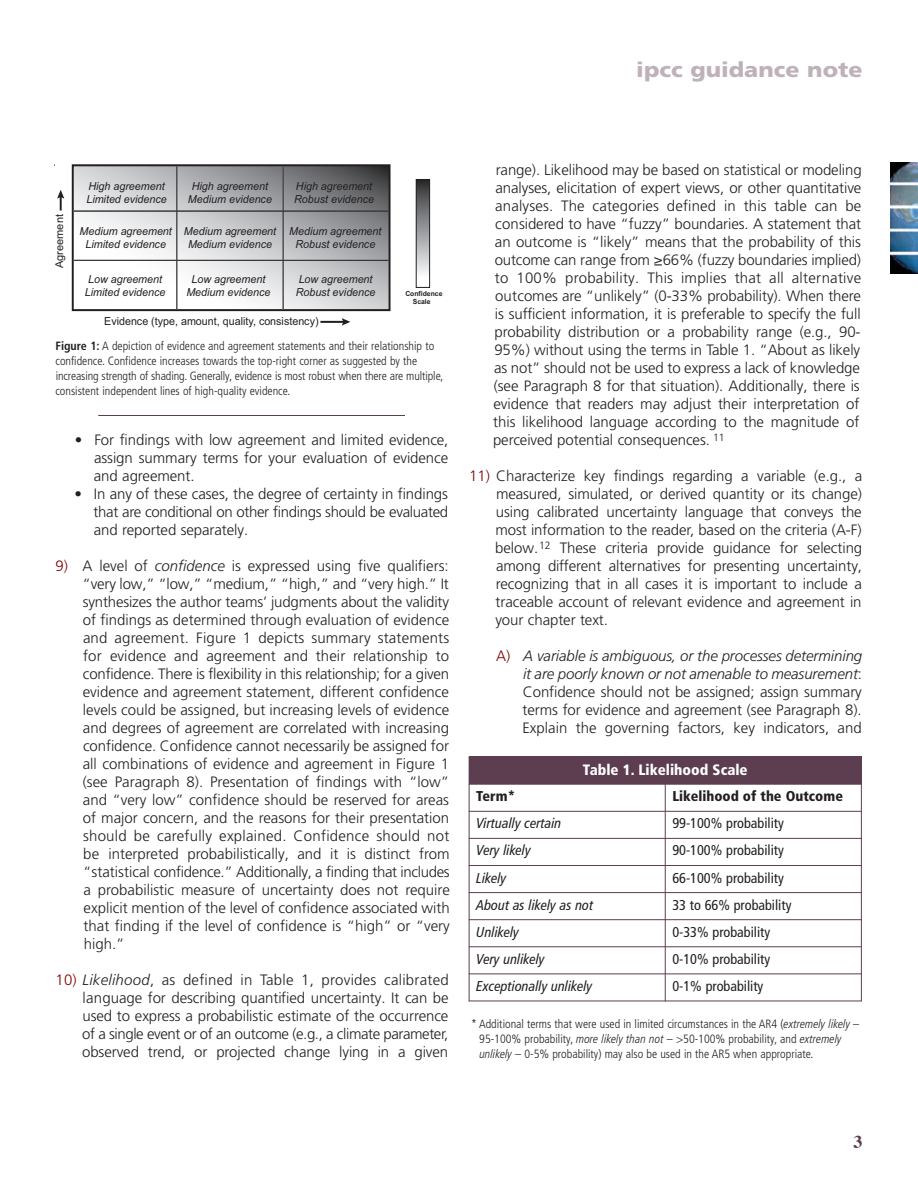
<style>
.page{position:relative;width:918px;height:1188px;background:#fff}
.page>*{position:absolute;margin:0;border:0;box-sizing:border-box;transform-origin:0 0}
.t1{font:900 21px "Frutiger LT Pro";color:#bfb1ba;scale:1.1 1}
.t2{font:700 18px "Times";color:#5d3e50}
.t3{font:300 15px/18px "Frutiger LT Pro";letter-spacing:-.005em;color:#231f20;text-align:justify}
.t4{font:900 condensed 15px "Frutiger LT Pro";color:#fff}
.t5{font:condensed 14.25px "Frutiger LT Pro";color:#231f20}
.t6{font:italic condensed 14.25px "Frutiger LT Pro";color:#231f20}
.t7{font:900 condensed 14.25px "Frutiger LT Pro";color:#231f20}
.t8{font:300 condensed 12px/15px "Frutiger LT Pro";color:#231f20}
.t9{font:italic 11.1px/13.2px "Arial";color:#231f20;text-align:center}
.t10{font:11.1px "Arial";color:#231f20}
.t11{font:10.65px "Arial";color:#231f20}
.t12{font:700 7.05px "Arial";color:#231f20}
.s1{font-weight:700}
.s2{color:#800000}
.s3{font-style:italic}
</style>
<div class="page">
<img style="left:891px;top:162px;width:27px;height:112px">
<svg style="left:75px;top:167px;width:313px;height:141px"></svg>
<div style="left:72px;top:164px;width:319px;height:147px;border:2px solid #231f20"></div>
<hr style="left:283px;top:166px;width:1px;height:144px;background:#231f20">
<hr style="left:176px;top:166px;width:1px;height:144px;background:#231f20">
<hr style="left:74px;top:211px;width:315px;height:1px;background:#07090a">
<hr style="left:74px;top:260px;width:315px;height:1px;background:#231f20">
<hr style="left:320px;top:321px;width:25px;height:2px;background:#231f20">
<svg style="left:342px;top:318px;width:8px;height:8px"></svg>
<svg style="left:57px;top:190px;width:7px;height:20px"></svg>
<svg style="left:418px;top:181px;width:10px;height:93px"></svg>
<div style="left:416px;top:179px;width:14px;height:109px;border:1px solid #231f20"></div>
<hr style="left:98px;top:415px;width:307px;height:1px;background:#5d3e50">
<div style="left:469px;top:757px;width:392px;height:27px;background:#5d3e50"></div>
<hr style="left:469px;top:757px;width:1px;height:244px;background:#5d3e50">
<hr style="left:665px;top:784px;width:1px;height:217px;background:#5d3e50">
<hr style="left:861px;top:757px;width:1px;height:244px;background:#5d3e50">
<hr style="left:469px;top:784px;width:393px;height:1px;background:#5d3e50">
<hr style="left:469px;top:811px;width:393px;height:1px;background:#5d3e50">
<hr style="left:469px;top:838px;width:393px;height:1px;background:#5d3e50">
<hr style="left:469px;top:865px;width:393px;height:1px;background:#5d3e50">
<hr style="left:469px;top:892px;width:393px;height:1px;background:#5d3e50">
<hr style="left:469px;top:919px;width:393px;height:1px;background:#5d3e50">
<hr style="left:469px;top:946px;width:393px;height:1px;background:#5d3e50">
<hr style="left:469px;top:974px;width:393px;height:1px;background:#5d3e50">
<hr style="left:469px;top:1001px;width:393px;height:1px;background:#5d3e50">
<h1 class="t1" style="left:636px;top:63px;width:207px">ipcc guidance note</h1>
<p class="t11" style="left:53px;top:268px;width:56px;rotate:-90deg">Agreement</p>
<p class="t9" style="left:188px;top:179px;width:86px">High agreement<br>Medium evidence</p>
<p class="t9" style="left:184px;top:225px;width:94px">Medium agreement<br>Medium evidence</p>
<p class="t9" style="left:86px;top:179px;width:82px;text-align:left">High agreement<br>Limited evidence</p>
<p class="t9" style="left:294px;top:179px;width:81px;text-align:left">High agreement<br>Robust evidence</p>
<p class="t9" style="left:80px;top:225px;width:94px">Medium agreement<br>Limited evidence</p>
<p class="t9" style="left:289px;top:225px;width:94px">Medium agreement<br>Robust evidence</p>
<p class="t9" style="left:85px;top:272px;width:82px;text-align:left">Low agreement<br>Limited evidence</p>
<p class="t9" style="left:296px;top:272px;width:81px;text-align:left">Low agreement<br>Robust evidence</p>
<p class="t10" style="left:104px;top:314px;width:212px">Evidence (type, amount, quality cons s ency</p>
<p class="t9" style="left:186px;top:272px;width:86px">Low agreement<br>Medium evidence</p>
<p class="t12" style="left:405px;top:288px;width:6px">C</p>
<p class="t8" style="left:55px;top:339px;width:389px"><span class="s1">Figure 1:</span> A depiction of evidence and agreement statements and their relationship to confidence. Confidence increases towards the top-right corner as suggested by the increasing strength of shading. Generally, evidence is most robust when there are multiple, consistent independent lines of high-quality evidence.</p>
<p class="t3" style="left:94px;top:432px;width:356px;text-indent:-19px">• For findings with low agreement and limited evidence, assign summary terms for your evaluation of evidence and agreement.</p>
<p class="t3" style="left:94px;top:486px;width:356px;text-indent:-19px">• In any of these cases, the degree of certainty in findings that are conditional on other findings should be evaluated and reported separately.</p>
<p class="t3" style="left:83px;top:558px;width:369px;text-indent:-27px"><span class="s2">9)</span> A level of <span class="s3">confidence</span> is expressed using five qualifiers: “very low,” “low,” “medium,” “high,” and “very high.” It synthesizes the author teams’ judgments about the validity of findings as determined through evaluation of evidence and agreement. Figure 1 depicts summary statements for evidence and agreement and their relationship to confidence. There is flexibility in this relationship; for a given evidence and agreement statement, different confidence levels could be assigned, but increasing levels of evidence and degrees of agreement are correlated with increasing confidence. Confidence cannot necessarily be assigned for all combinations of evidence and agreement in Figure 1 (see Paragraph 8). Presentation of findings with “low” and “very low” confidence should be reserved for areas of major concern, and the reasons for their presentation should be carefully explained. Confidence should not be interpreted probabilistically, and it is distinct from “statistical confidence.” Additionally, a finding that includes a probabilistic measure of uncertainty does not require explicit mention of the level of confidence associated with that finding if the level of confidence is “high” or “very high.”</p>
<p class="t3" style="left:82px;top:972px;width:368px;text-indent:-27px"><span class="s2">10)</span> <span class="s3">Likelihood</span>, as defined in Table 1, provides calibrated language for describing quantified uncertainty. It can be used to express a probabilistic estimate of the occurrence of a single event or of an outcome (e.g., a climate parameter, observed trend, or projected change lying in a given</p>
<p class="t3" style="left:493px;top:162px;width:370px;text-align:left">range). Likelihood may be based on statistical or modeling analyses, elicitation of expert views, or other quantitative analyses. The categories defined in this table can be considered to have “fuzzy” boundaries. A statement that an outcome is “likely” means that the probability of this outcome can range from ≥66% (fuzzy boundaries implied) to 100% probability. This implies that all alternative outcomes are “unlikely” (0-33% probability). When there is sufficient information, it is preferable to specify the full probability distribution or a probability range (e.g., 90- 95%) without using the terms in Table 1. “About as likely as not” should not be used to express a lack of knowledge (see Paragraph 8 for that situation). Additionally, there is evidence that readers may adjust their interpretation of this likelihood language according to the magnitude of perceived potential consequences. <sup>11</sup></p>
<p class="t3" style="left:495px;top:468px;width:368px;text-indent:-26px"><span class="s2">11)</span> Characterize key findings regarding a variable (e.g., a measured, simulated, or derived quantity or its change) using calibrated uncertainty language that conveys the most information to the reader, based on the criteria (A-F) below.<sup>12</sup> These criteria provide guidance for selecting among different alternatives for presenting uncertainty, recognizing that in all cases it is important to include a traceable account of relevant evidence and agreement in your chapter text.</p>
<p class="t3" style="left:522px;top:648px;width:341px;text-indent:-26px"><span class="s2">A)</span> <span class="s3">A variable is ambiguous, or the processes determining it are poorly known or not amenable to measurement</span>:<br>Confidence should not be assigned; assign summary terms for evidence and agreement (see Paragraph 8).<br>Explain the governing factors, key indicators, and</p>
<p class="t4" style="left:583px;top:764px;width:166px">Table 1. Likelihood Scale</p>
<p class="t7" style="left:476px;top:791px;width:40px">Term*</p>
<p class="t7" style="left:672px;top:791px;width:172px">Likelihood of the Outcome</p>
<p class="t6" style="left:476px;top:818px;width:87px">Virtually certain</p>
<p class="t5" style="left:672px;top:818px;width:113px">99-100% probability</p>
<p class="t6" style="left:476px;top:846px;width:56px">Very likely</p>
<p class="t5" style="left:672px;top:846px;width:113px">90-100% probability</p>
<p class="t6" style="left:476px;top:873px;width:32px">Likely</p>
<p class="t5" style="left:672px;top:873px;width:113px">66-100% probability</p>
<p class="t6" style="left:476px;top:900px;width:119px">About as likely as not</p>
<p class="t5" style="left:672px;top:900px;width:121px">33 to 66% probability</p>
<p class="t6" style="left:476px;top:927px;width:44px">Unlikely</p>
<p class="t5" style="left:672px;top:927px;width:99px">0-33% probability</p>
<p class="t6" style="left:476px;top:954px;width:70px">Very unlikely</p>
<p class="t5" style="left:672px;top:954px;width:99px">0-10% probability</p>
<p class="t6" style="left:476px;top:981px;width:118px">Exceptionally unlikely</p>
<p class="t5" style="left:672px;top:981px;width:93px">0-1% probability</p>
<p class="t8" style="left:479px;top:1017px;width:382px;text-indent:-8px">* Additional terms that were used in limited circumstances in the AR4 (<span class="s3">extremely likely</span> –<br>95-100% probability, <span class="s3">more likely than not</span> – &gt;50-100% probability, and <span class="s3">extremely unlikely</span> – 0-5% probability) may also be used in the AR5 when appropriate.</p>
<p class="t2" style="left:854px;top:1134px;width:10px">3</p>
</div>
